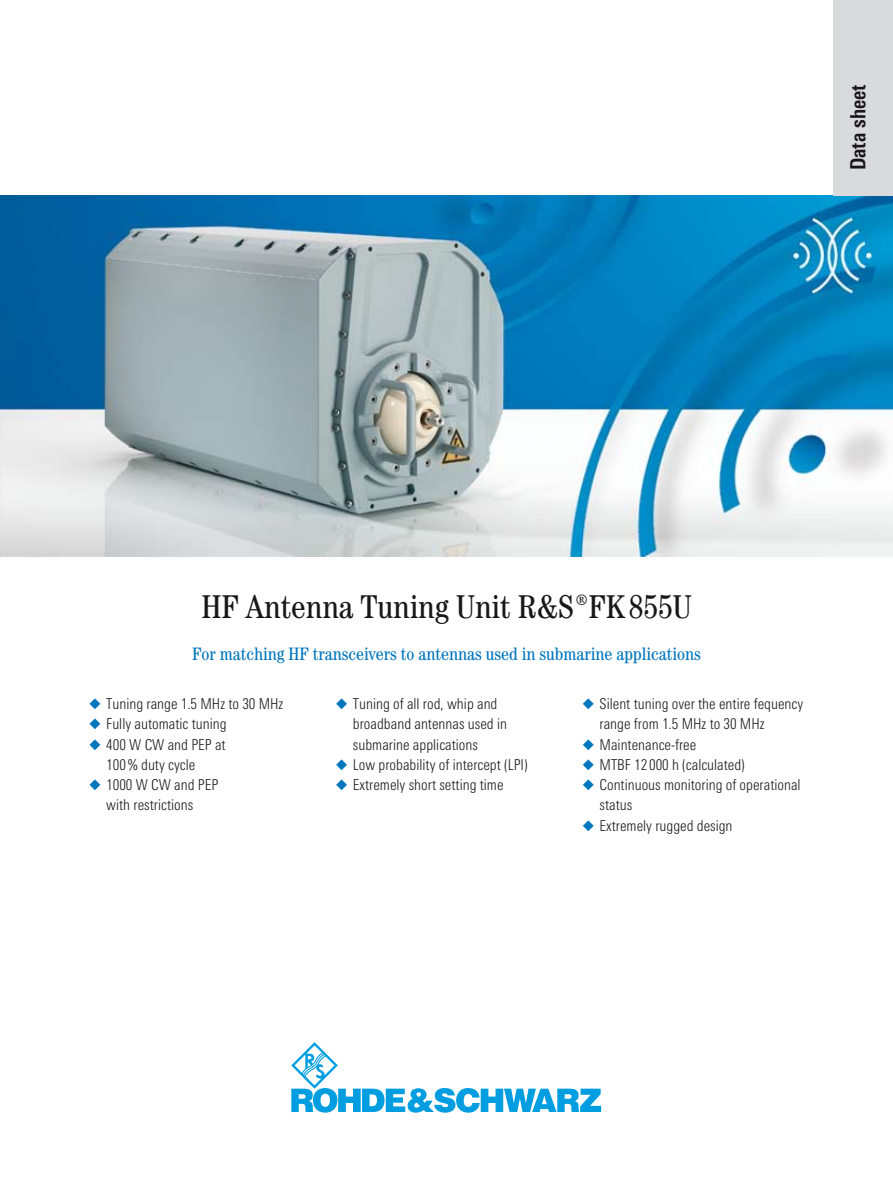
<style>
.page{position:relative;width:893px;height:1191px;background:#fff}
.page>*{position:absolute;margin:0;border:0;box-sizing:border-box;transform-origin:0 0}
.t1{font:condensed 33px "Century";color:#1a171b}
.t2{font:700 21px "RS Univers Cond";color:#1a171b}
.t3{font:condensed 18px "Century";color:#0076bd}
.t4{font:300 15px/20.2px "RS Univers Cond";color:#1a171b}
.s1{color:#0076bd}
</style>
<div class="page">
<img style="left:0;top:196px;width:893px;height:361px">
<div style="left:833px;top:0;width:60px;height:196px;background:#d9dadb"></div>
<svg style="left:291px;top:1042px;width:310px;height:70px"></svg>
<h2 class="t2" style="left:846px;top:170px;width:87px;rotate:-90deg">Data sheet</h2>
<h1 class="t1" style="left:201px;top:587px;width:492px">HF Antenna Tuning Unit ¸FK855U</h1>
<p class="t3" style="left:192px;top:643px;width:510px">For matching HF transceivers to antennas used in submarine applications</p>
<p class="t4" style="left:89px;top:693px;width:196px"><span class="s1">◆</span> Tuning range 1.5 MHz to 30 MHz</p>
<p class="t4" style="left:89px;top:714px;width:139px"><span class="s1">◆</span> Fully automatic tuning</p>
<p class="t4" style="left:106px;top:734px;width:121px;text-indent:-17px"><span class="s1">◆</span> 400 W CW and PEP at<br>100% duty cycle</p>
<p class="t4" style="left:89px;top:774px;width:131px;text-align:center"><span class="s1">◆</span> 1000 W CW and PEP with restrictions</p>
<p class="t4" style="left:353px;top:693px;width:156px;text-indent:-17px"><span class="s1">◆</span> Tuning of all rod, whip and broadband antennas used in submarine applications</p>
<p class="t4" style="left:336px;top:754px;width:193px"><span class="s1">◆</span> Low probability of intercept (LPI)</p>
<p class="t4" style="left:336px;top:774px;width:169px"><span class="s1">◆</span> Extremely short setting time</p>
<p class="t4" style="left:600px;top:693px;width:205px;text-indent:-17px"><span class="s1">◆</span> Silent tuning over the entire fequency range from 1.5 MHz to 30 MHz</p>
<p class="t4" style="left:583px;top:734px;width:115px"><span class="s1">◆</span> Maintenance-free</p>
<p class="t4" style="left:583px;top:754px;width:164px"><span class="s1">◆</span> MTBF 12 000 h (calculated)</p>
<p class="t4" style="left:600px;top:774px;width:203px;text-indent:-17px"><span class="s1">◆</span> Continuous monitoring of operational status</p>
<p class="t4" style="left:583px;top:815px;width:152px"><span class="s1">◆</span> Extremely rugged design</p>
</div>
